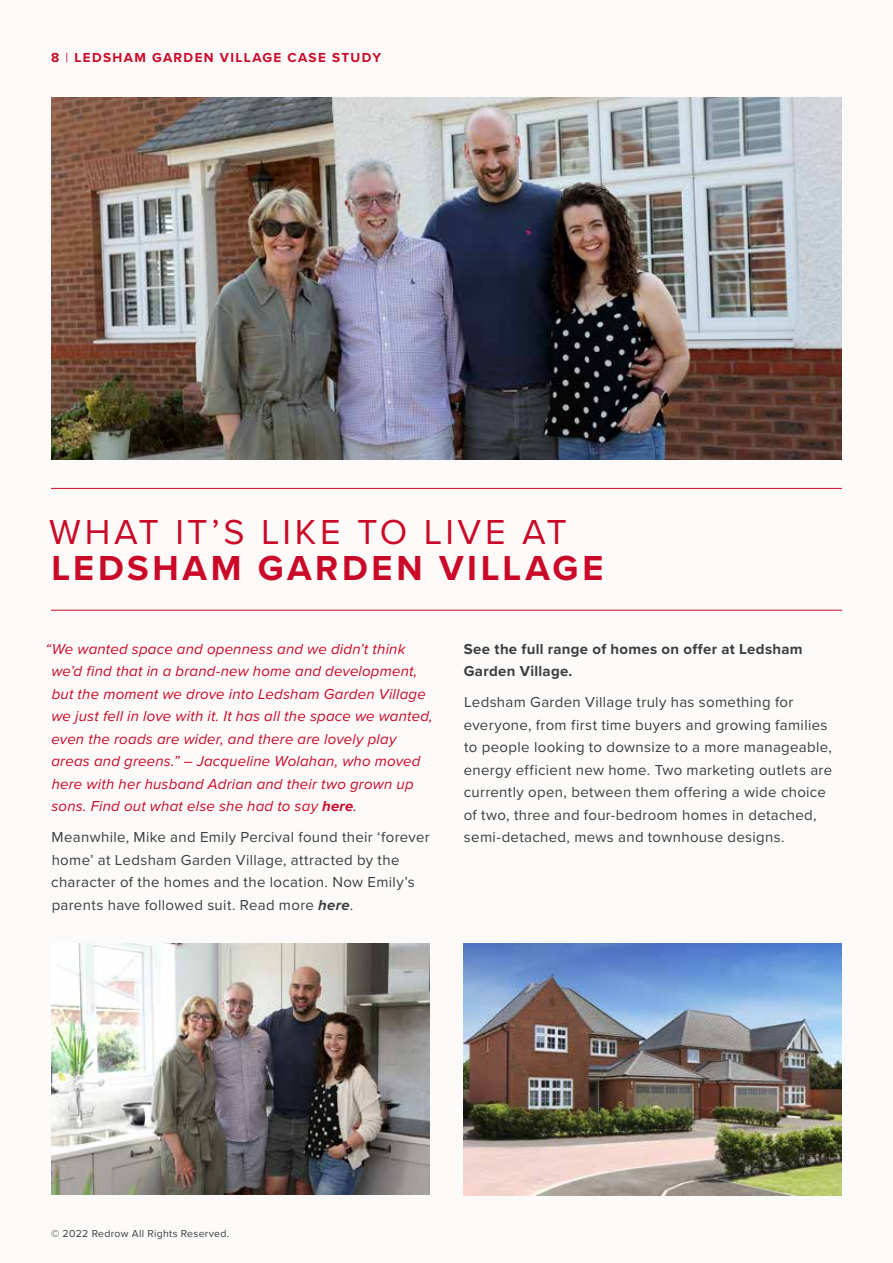
<style>
.page{position:relative;width:893px;height:1263px;background:#fbfaf8}
.page>*{position:absolute;margin:0;border:0;box-sizing:border-box;transform-origin:0 0}
.t1{font:36px "Proxima Nova";letter-spacing:.095em;color:#ca0928}
.t2{font:700 36px "Proxima Nova";letter-spacing:.1em;color:#ca0928}
.t3{font:15px/22.5px "Proxima Nova";letter-spacing:.02em;color:#3e3e3e}
.t4{font:italic 15px/22.5px "Proxima Nova";letter-spacing:.015em;color:#ca0928}
.t5{font:700 15px/22.5px "Proxima Nova";letter-spacing:.02em;color:#3e3e3e}
.t6{font:700 13.5px "Proxima Nova";letter-spacing:.1em;color:#ca0928}
.t7{font:10.5px "Proxima Nova";letter-spacing:.03em;color:#3e3e3e}
.s1{font-weight:400}
.s2{font-weight:700}
.s3{font-weight:700;font-style:italic}
</style>
<div class="page">
<hr style="left:51px;top:488px;width:791px;height:1px;background:#ca0928">
<hr style="left:51px;top:610px;width:791px;height:1px;background:#ca0928">
<img style="left:51px;top:98px;width:791px;height:361px">
<img style="left:51px;top:943px;width:378px;height:252px">
<img style="left:463px;top:943px;width:379px;height:252px">
<p class="t6" style="left:51px;top:47px;width:331px">8 <span class="s1">|</span> LEDSHAM GARDEN VILLAGE CASE STUDY</p>
<h1 class="t1" style="left:49px;top:505px;width:519px">WHAT IT’S LIKE TO LIVE AT</h1>
<h1 class="t2" style="left:52px;top:541px;width:553px">LEDSHAM GARDEN VILLAGE</h1>
<p class="t4" style="left:51px;top:637px;width:383px;text-indent:-6px">“We wanted space and openness and we didn’t think we’d find that in a brand-new home and development, but the moment we drove into Ledsham Garden Village we just fell in love with it. It has all the space we wanted, even the roads are wider, and there are lovely play areas and greens.” – Jacqueline Wolahan, who moved here with her husband Adrian and their two grown up sons. Find out what else she had to say <span class="s2">here</span>.</p>
<p class="t3" style="left:51px;top:825px;width:380px">Meanwhile, Mike and Emily Percival found their ‘forever home’ at Ledsham Garden Village, attracted by the character of the homes and the location. Now Emily’s parents have followed suit. Read more <span class="s3">here</span>.</p>
<p class="t5" style="left:464px;top:637px;width:340px">See the full range of homes on offer at Ledsham<br>Garden Village.</p>
<p class="t3" style="left:464px;top:690px;width:370px">Ledsham Garden Village truly has something for everyone, from first time buyers and growing families to people looking to downsize to a more manageable, energy efficient new home. Two marketing outlets are currently open, between them offering a wide choice of two, three and four-bedroom homes in detached, semi-detached, mews and townhouse designs.</p>
<p class="t7" style="left:51px;top:1226px;width:180px">© 2022 Redrow All Rights Reserved.</p>
</div>
